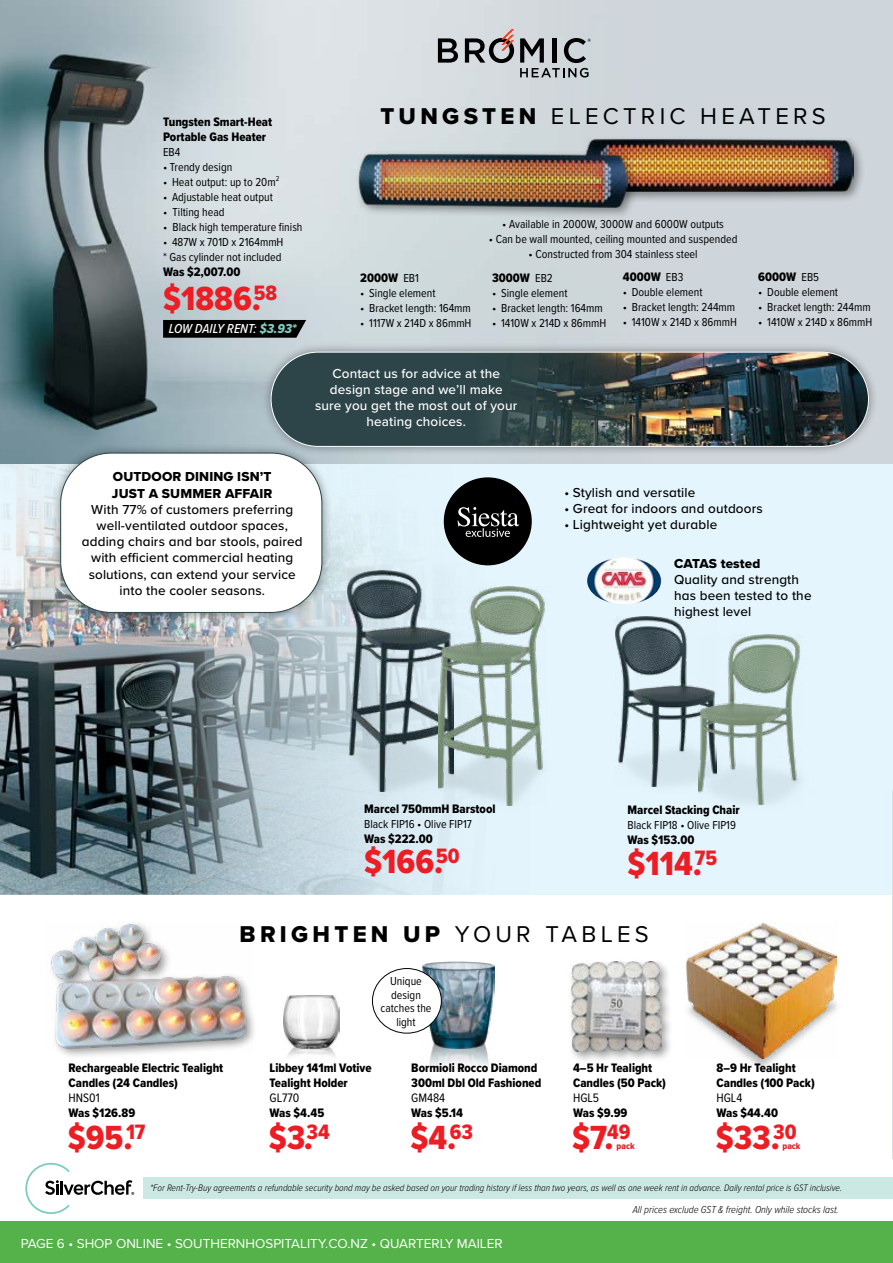
<style>
.page{position:relative;width:893px;height:1263px;background:#fff}
.page>*{position:absolute;margin:0;border:0;box-sizing:border-box;transform-origin:0 0}
.t1{font:34.65px "Proxima Nova Cond Extrabld";color:#ed1d24}
.t2{font:23.7px "Proxima Nova";letter-spacing:.18em;color:#000}
.t3{font:23.7px "Proxima Nova Extrabld";letter-spacing:.18em;color:#000}
.t4{font:500 13.5px/16.2px "Proxima Nova";letter-spacing:.01em;color:#000}
.t5{font:500 13.5px/16.2px "Proxima Nova";letter-spacing:.01em;color:#fff;text-align:center}
.t6{font:13.5px "Proxima Nova";color:#fff}
.t7{font:13.5px/16.2px "Proxima Nova Extrabld";letter-spacing:.01em;color:#000}
.t8{font:italic 500 13.5px "Proxima Nova Cond";color:#fff}
.t9{font:12.75px/15px "Proxima Nova Cond Extrabld";color:#000}
.t10{font:12.75px "Proxima Nova Cond";color:#000}
.t11{font:12px/13.5px "Proxima Nova Cond";color:#000}
.t12{font:italic 300 10.5px "Proxima Nova Cond";color:#000}
.t13{font:italic 300 9.75px "Proxima Nova Cond";color:#000}
.t14{font:9.3px "Proxima Nova Cond Extrabld";color:#ed1d24}
.s1{font-family:"Proxima Nova Cond Extrabld It";font-weight:400;font-style:normal;color:#80cbbe}
.s2{font-family:"Proxima Nova Extrabld"}
.s3{font-family:"Proxima Nova Cond";font-size:12px}
.s4{font-family:"Proxima Nova"}
</style>
<div class="page">
<div style="left:0;top:462px;width:893px;height:433px;background:#e4f5fd"></div>
<img style="left:0;top:463px;width:531px;height:432px">
<div style="left:0;top:0;width:893px;height:463px;background:#cfd6db"></div>
<img style="left:0;top:0;width:515px;height:463px">
<img style="left:342px;top:721px;width:86px;height:82px">
<img style="left:428px;top:791px;width:103px;height:24px">
<img style="left:686px;top:969px;width:151px;height:99px">
<div style="left:581px;top:136px;width:285px;height:67px;background:#000;opacity:.4"></div>
<img style="left:584px;top:138px;width:269px;height:53px">
<div style="left:355px;top:150px;width:284px;height:69px;background:#000;opacity:.4"></div>
<img style="left:358px;top:153px;width:269px;height:54px">
<img style="left:348px;top:570px;width:106px;height:221px">
<img style="left:615px;top:616px;width:84px;height:171px">
<img style="left:699px;top:634px;width:102px;height:171px">
<img style="left:439px;top:586px;width:106px;height:219px">
<div style="left:48px;top:921px;width:209px;height:139px;background:#000;opacity:.4"></div>
<img style="left:48px;top:923px;width:205px;height:128px">
<img style="left:288px;top:1049px;width:48px;height:8px">
<div style="left:262px;top:343px;width:616px;height:113px;background:#000;opacity:.4"></div>
<div style="left:271px;top:352px;width:597px;height:94px;background:#2d4548;border-radius:47px"></div>
<img style="left:488px;top:352px;width:380px;height:94px">
<div style="left:271px;top:352px;width:598px;height:95px;border:1px solid #fff;border-radius:47px"></div>
<div style="left:567px;top:959px;width:107px;height:105px;background:#000;opacity:.4"></div>
<img style="left:571px;top:962px;width:90px;height:89px">
<img style="left:687px;top:923px;width:149px;height:135px">
<img style="left:429px;top:1049px;width:60px;height:17px">
<img style="left:284px;top:996px;width:55px;height:53px">
<img style="left:423px;top:962px;width:71px;height:87px">
<div style="left:372px;top:968px;width:69px;height:65px;background:#fff;border-radius:50%"></div>
<div style="left:372px;top:968px;width:70px;height:65px;border:1px solid #000;border-radius:50%"></div>
<div style="left:0;top:1221px;width:892px;height:42px;background:#55b14a"></div>
<hr style="left:892px;top:1221px;width:1px;height:42px;background:#55b14a">
<svg style="left:25px;top:1162px;width:109px;height:52px"></svg>
<div style="left:144px;top:1177px;width:749px;height:22px;background:#cce8e2"></div>
<svg style="left:163px;top:320px;width:143px;height:18px;background:#090a0a"></svg>
<div style="left:444px;top:477px;width:88px;height:88px;background:#000;border-radius:50%"></div>
<svg style="left:458px;top:507px;width:61px;height:30px"></svg>
<img style="left:587px;top:557px;width:74px;height:47px">
<div style="left:50px;top:444px;width:282px;height:178px;background:#000;opacity:.4"></div>
<div style="left:61px;top:453px;width:261px;height:159px;background:#fff;border-radius:51px"></div>
<div style="left:60px;top:453px;width:262px;height:160px;border:1px solid #2d4548;border-radius:51px"></div>
<svg style="left:438px;top:38px;width:20px;height:25px"></svg>
<svg style="left:520px;top:38px;width:71px;height:40px"></svg>
<svg style="left:465px;top:29px;width:49px;height:34px"></svg>
<p class="t9" style="left:163px;top:114px;width:111px">Tungsten Smart-Heat<br>Portable Gas Heater</p>
<p class="t11" style="left:163px;top:144px;width:19px">EB4</p>
<p class="t11" style="left:163px;top:159px;width:71px">• Trendy design</p>
<p class="t11" style="left:163px;top:174px;width:118px">• Heat output: up to 20m<sup>2</sup></p>
<p class="t11" style="left:163px;top:189px;width:111px">• Adjustable heat output</p>
<p class="t11" style="left:163px;top:204px;width:63px">• Tilting head</p>
<p class="t11" style="left:163px;top:219px;width:141px">• Black high temperature finish</p>
<p class="t11" style="left:163px;top:234px;width:122px;line-height:15px">• 487W x 701D x 2164mmH * Gas cylinder not included</p>
<p class="t9" style="left:163px;top:264px;width:79px">Was $2,007.00</p>
<h1 class="t1" style="left:163px;top:273px;width:116px">$1886.<sup>58</sup></h1>
<p class="t8" style="left:169px;top:319px;width:129px">LOW DAILY RENT: <span class="s1">$3.93*</span></p>
<h2 class="t2" style="left:380px;top:99px;width:447px"><span class="s2">TUNGSTEN</span> ELECTRIC HEATERS</h2>
<p class="t9" style="left:360px;top:270px;width:60px">2000W <span class="s3">EB1</span></p>
<p class="t11" style="left:360px;top:285px;width:77px">• Single element</p>
<p class="t11" style="left:360px;top:300px;width:112px">• Bracket length: 164mm</p>
<p class="t11" style="left:360px;top:315px;width:113px">• 1117W x 214D x 86mmH</p>
<p class="t11" style="left:502px;top:217px;width:223px">• Available in 2000W, 3000W and 6000W outputs</p>
<p class="t11" style="left:489px;top:232px;width:250px">• Can be wall mounted, ceiling mounted and suspended</p>
<p class="t11" style="left:529px;top:247px;width:171px">• Constructed from 304 stainless steel</p>
<p class="t9" style="left:492px;top:270px;width:62px">3000W <span class="s3">EB2</span></p>
<p class="t11" style="left:492px;top:285px;width:77px">• Single element</p>
<p class="t11" style="left:492px;top:300px;width:112px">• Bracket length: 164mm</p>
<p class="t11" style="left:492px;top:315px;width:116px">• 1410W x 214D x 86mmH</p>
<p class="t9" style="left:623px;top:269px;width:62px">4000W <span class="s3">EB3</span></p>
<p class="t11" style="left:623px;top:284px;width:81px">• Double element</p>
<p class="t11" style="left:623px;top:299px;width:114px">• Bracket length: 244mm</p>
<p class="t11" style="left:623px;top:314px;width:116px">• 1410W x 214D x 86mmH</p>
<p class="t5" style="left:315px;top:365px;width:204px">Contact us for advice at the design stage and we’ll make sure you get the most out of your heating choices.</p>
<p class="t9" style="left:758px;top:269px;width:62px">6000W <span class="s3">EB5</span></p>
<p class="t11" style="left:758px;top:284px;width:81px">• Double element</p>
<p class="t11" style="left:758px;top:299px;width:114px">• Bracket length: 244mm</p>
<p class="t11" style="left:758px;top:314px;width:116px">• 1410W x 214D x 86mmH</p>
<p class="t7" style="left:112px;top:468px;width:162px">OUTDOOR DINING ISN’T<br>JUST A SUMMER AFFAIR</p>
<p class="t4" style="left:82px;top:501px;width:222px;text-align:center">With 77% of customers preferring well-ventilated outdoor spaces, adding chairs and bar stools, paired with efficient commercial heating solutions, can extend your service into the cooler seasons.</p>
<p class="t4" style="left:564px;top:484px;width:133px">• Stylish and versatile</p>
<p class="t4" style="left:564px;top:500px;width:200px">• Great for indoors and outdoors</p>
<p class="t4" style="left:564px;top:516px;width:154px">• Lightweight yet durable</p>
<p class="t7" style="left:674px;top:555px;width:88px">CATAS tested</p>
<p class="t4" style="left:674px;top:571px;width:139px">Quality and strength has been tested to the highest level</p>
<p class="t9" style="left:364px;top:801px;width:133px">Marcel 750mmH Barstool</p>
<p class="t11" style="left:364px;top:816px;width:109px">Black FIP16 • Olive FIP17</p>
<p class="t9" style="left:364px;top:831px;width:70px">Was $222.00</p>
<p class="t9" style="left:627px;top:802px;width:114px">Marcel Stacking Chair</p>
<p class="t11" style="left:627px;top:818px;width:110px">Black FIP18 • Olive FIP19</p>
<p class="t9" style="left:627px;top:832px;width:68px">Was $153.00</p>
<h1 class="t1" style="left:364px;top:836px;width:97px">$166.<sup>50</sup></h1>
<h1 class="t1" style="left:627px;top:837px;width:91px">$114.<sup>75</sup></h1>
<h2 class="t3" style="left:240px;top:916px;width:411px">BRIGHTEN UP <span class="s4">YOUR TABLES</span></h2>
<p class="t9" style="left:69px;top:1060px;width:156px">Rechargeable Electric Tealight<br>Candles (24 Candles)</p>
<p class="t10" style="left:69px;top:1088px;width:33px">HNS01</p>
<p class="t9" style="left:69px;top:1105px;width:68px">Was $126.89</p>
<p class="t11" style="left:380px;top:974px;width:53px;text-align:center">Unique design catches the light</p>
<p class="t9" style="left:270px;top:1060px;width:104px">Libbey 141ml Votive<br>Tealight Holder</p>
<p class="t10" style="left:270px;top:1088px;width:31px">GL770</p>
<p class="t9" style="left:270px;top:1105px;width:56px">Was $4.45</p>
<p class="t9" style="left:411px;top:1060px;width:132px">Bormioli Rocco Diamond<br>300ml Dbl Old Fashioned</p>
<p class="t10" style="left:411px;top:1088px;width:35px">GM484</p>
<p class="t9" style="left:411px;top:1105px;width:53px">Was $5.14</p>
<h1 class="t1" style="left:68px;top:1112px;width:79px">$95.<sup>17</sup></h1>
<h1 class="t1" style="left:269px;top:1112px;width:62px">$3.<sup>34</sup></h1>
<h1 class="t1" style="left:410px;top:1112px;width:64px">$4.<sup>63</sup></h1>
<p class="t9" style="left:573px;top:1060px;width:95px">4–5 Hr Tealight<br>Candles (50 Pack)</p>
<p class="t10" style="left:573px;top:1088px;width:28px">HGL5</p>
<p class="t9" style="left:573px;top:1105px;width:56px">Was $9.99</p>
<h1 class="t1" style="left:572px;top:1112px;width:60px">$7.<sup>49</sup></h1>
<p class="t14" style="left:617px;top:1139px;width:19px">pack</p>
<p class="t9" style="left:716px;top:1060px;width:100px">8–9 Hr Tealight<br>Candles (100 Pack)</p>
<p class="t10" style="left:716px;top:1088px;width:27px">HGL4</p>
<p class="t9" style="left:716px;top:1105px;width:63px">Was $44.40</p>
<h1 class="t1" style="left:716px;top:1112px;width:82px">$33.<sup>30</sup></h1>
<p class="t14" style="left:782px;top:1139px;width:19px">pack</p>
<p class="t13" style="left:150px;top:1180px;width:693px">*For Rent-Try-Buy agreements a refundable security bond may be asked based on your trading history if less than two years, as well as one week rent in advance. Daily rental price is GST inclusive.</p>
<p class="t12" style="left:633px;top:1202px;width:208px">All prices exclude GST &amp; freight. Only while stocks last.</p>
<p class="t6" style="left:21px;top:1233px;width:483px">PAGE 6 • SHOP ONLINE • SOUTHERNHOSPITALITY.CO.NZ • QUARTERLY MAILER</p>
</div>
